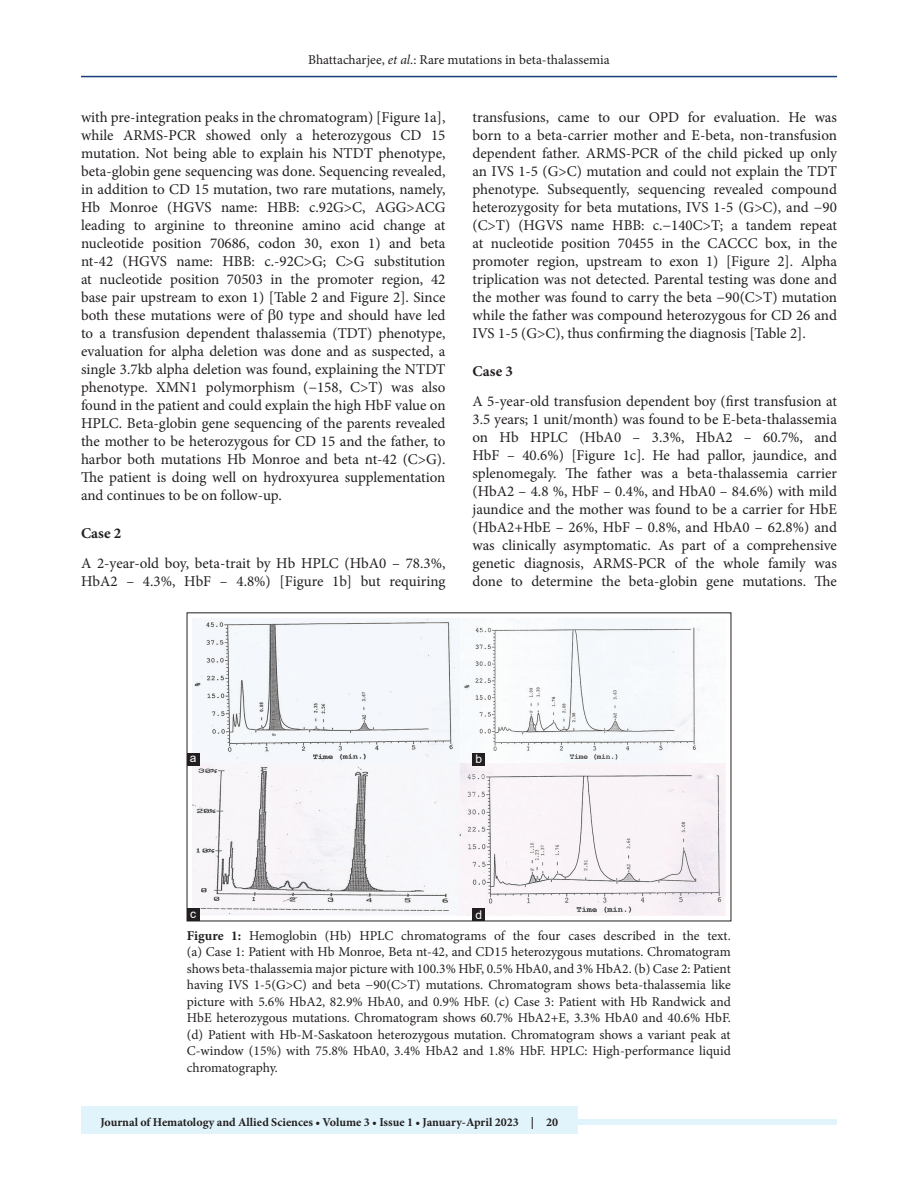
<style>
.page{position:relative;width:918px;height:1188px;background:#fff}
.page>*{position:absolute;margin:0;border:0;box-sizing:border-box;transform-origin:0 0}
.TX{font:15px/18px "Minion Pro";color:#231f20;text-align:justify}
.t1{font:700 15px "Minion Pro";letter-spacing:.01em;color:#231f20}
.FGC{font:13.5px/16.5px "Minion Pro";color:#231f20;text-align:justify}
.JF{font:700 12px "Minion Pro";color:#231f20}
.LABEL{font:12px "Arial";color:#fff}
.s1{font-style:italic}
.s2{font-weight:700}
</style>
<div class="page">
<hr style="left:81px;top:76px;width:756px;height:1px;background:#164077">
<div style="left:81px;top:1119px;width:756px;height:6px;background:#e1f4fc"></div>
<div style="left:81px;top:1106px;width:497px;height:28px;background:#e1f4fc"></div>
<img style="left:189px;top:618px;width:537px;height:298px">
<div style="left:472px;top:908px;width:13px;height:13px;background:#231f20"></div>
<div style="left:187px;top:908px;width:13px;height:13px;background:#231f20"></div>
<div style="left:472px;top:753px;width:13px;height:12px;background:#231f20"></div>
<div style="left:187px;top:753px;width:13px;height:12px;background:#231f20"></div>
<p class="FGC" style="left:308px;top:51px;width:303px">Bhattacharjee, <span class="s1">et al</span>.: Rare mutations in beta-thalassemia</p>
<p class="TX" style="left:81px;top:109px;width:366px">with pre-integration peaks in the chromatogram) [Figure 1a], while ARMS-PCR showed only a heterozygous CD 15 mutation. Not being able to explain his NTDT phenotype, beta-globin gene sequencing was done. Sequencing revealed, in addition to CD 15 mutation, two rare mutations, namely, Hb Monroe (HGVS name: HBB: c.92G&gt;C, AGG&gt;ACG leading to arginine to threonine amino acid change at nucleotide position 70686, codon 30, exon 1) and beta nt-42 (HGVS name: HBB: c.-92C&gt;G; C&gt;G substitution at nucleotide position 70503 in the promoter region, 42 base pair upstream to exon 1) [Table 2 and Figure 2]. Since both these mutations were of 0 type and should have led to a transfusion dependent thalassemia (TDT) phenotype, evaluation for alpha deletion was done and as suspected, a single 3.7kb alpha deletion was found, explaining the NTDT phenotype. XMN1 polymorphism (−158, C&gt;T) was also found in the patient and could explain the high HbF value on HPLC. Beta-globin gene sequencing of the parents revealed the mother to be heterozygous for CD 15 and the father, to harbor both mutations Hb Monroe and beta nt-42 (C&gt;G).<br>The patient is doing well on hydroxyurea supplementation and continues to be on follow-up.</p>
<h2 class="t1" style="left:81px;top:522px;width:42px">Case 2</h2>
<p class="TX" style="left:81px;top:554px;width:366px">A 2-year-old boy, beta-trait by Hb HPLC (HbA0 – 78.3%,<br>HbA2 – 4.3%, HbF – 4.8%) [Figure 1b] but requiring</p>
<p class="TX" style="left:472px;top:109px;width:366px">transfusions, came to our OPD for evaluation. He was born to a beta-carrier mother and E-beta, non-transfusion dependent father. ARMS-PCR of the child picked up only an IVS 1-5 (G&gt;C) mutation and could not explain the TDT phenotype. Subsequently, sequencing revealed compound heterozygosity for beta mutations, IVS 1-5 (G&gt;C), and −90 (C&gt;T) (HGVS name HBB: c.−140C&gt;T; a tandem repeat at nucleotide position 70455 in the CACCC box, in the promoter region, upstream to exon 1) [Figure 2]. Alpha triplication was not detected. Parental testing was done and the mother was found to carry the beta −90(C&gt;T) mutation while the father was compound heterozygous for CD 26 and IVS 1-5 (G&gt;C), thus confirming the diagnosis [Table 2].</p>
<h2 class="t1" style="left:472px;top:360px;width:42px">Case 3</h2>
<p class="TX" style="left:472px;top:392px;width:366px">A 5-year-old transfusion dependent boy (first transfusion at 3.5 years; 1 unit/month) was found to be E-beta-thalassemia on Hb HPLC (HbA0 – 3.3%, HbA2 – 60.7%, and HbF – 40.6%) [Figure 1c]. He had pallor, jaundice, and splenomegaly. The father was a beta-thalassemia carrier (HbA2 – 4.8 %, HbF – 0.4%, and HbA0 – 84.6%) with mild jaundice and the mother was found to be a carrier for HbE (HbA2+HbE – 26%, HbF – 0.8%, and HbA0 – 62.8%) and was clinically asymptomatic. As part of a comprehensive genetic diagnosis, ARMS-PCR of the whole family was done to determine the beta-globin gene mutations. The</p>
<p class="LABEL" style="left:190px;top:750px;width:8px">a</p>
<p class="LABEL" style="left:476px;top:751px;width:8px">b</p>
<p class="LABEL" style="left:190px;top:906px;width:7px">c</p>
<p class="LABEL" style="left:476px;top:907px;width:8px">d</p>
<p class="FGC" style="left:187px;top:927px;width:546px"><span class="s2">Figure 1:</span> Hemoglobin (Hb) HPLC chromatograms of the four cases described in the text. (a) Case 1: Patient with Hb Monroe, Beta nt-42, and CD15 heterozygous mutations. Chromatogram shows beta-thalassemia major picture with 100.3% HbF, 0.5% HbA0, and 3% HbA2. (b) Case 2: Patient having IVS 1-5(G&gt;C) and beta −90(C&gt;T) mutations. Chromatogram shows beta-thalassemia like picture with 5.6% HbA2, 82.9% HbA0, and 0.9% HbF. (c) Case 3: Patient with Hb Randwick and HbE heterozygous mutations. Chromatogram shows 60.7% HbA2+E, 3.3% HbA0 and 40.6% HbF. (d) Patient with Hb-M-Saskatoon heterozygous mutation. Chromatogram shows a variant peak at C-window (15%) with 75.8% HbA0, 3.4% HbA2 and 1.8% HbF. HPLC: High-performance liquid chromatography.</p>
<p class="JF" style="left:100px;top:1113px;width:459px">Journal of Hematology and Allied Sciences • Volume 3 • Issue 1 • January-April 2023 | 20</p>
</div>
